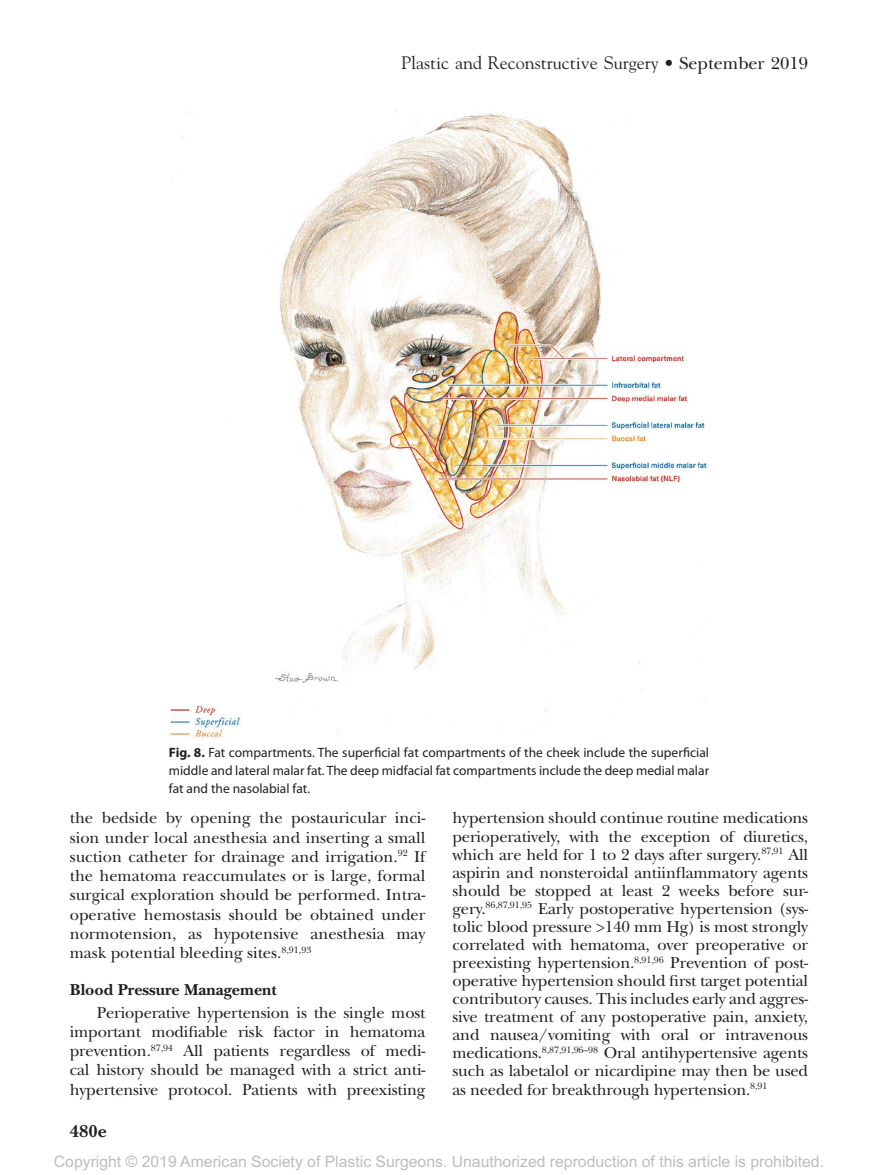
<style>
.page{position:relative;width:878px;height:1175px;background:#fff}
.page>*{position:absolute;margin:0;border:0;box-sizing:border-box;transform-origin:0 0}
.t1{font:18px "Goudy";color:#231f20}
.t2{font:700 18px "New Baskerville";color:#231f20}
.t3{font:16.5px/18px "New Baskerville";letter-spacing:-.01em;color:#231f20;text-align:justify}
.t4{font:700 16.5px "New Baskerville";color:#231f20}
.t5{font:15.75px "Arial MT Std";color:#bcbdc0}
.t6{font:13.5px/18px "Myriad Pro";color:#231f20;text-align:justify}
.s1{font-family:"New Baskerville"}
.s2{font-weight:700}
</style>
<div class="page">
<img style="left:169px;top:110px;width:540px;height:628px">
<p class="t1" style="left:401px;top:52px;width:408px">Plastic and Reconstructive Surgery <span class="s1">• September 2019</span></p>
<p class="t6" style="left:169px;top:743px;width:541px"><span class="s2">Fig. 8.</span> Fat compartments. The superficial fat compartments of the cheek include the superficial middle and lateral malar fat. The deep midfacial fat compartments include the deep medial malar fat and the nasolabial fat.</p>
<p class="t3" style="left:70px;top:808px;width:357px;line-height:19.2px">the bedside by opening the postauricular inci&shy;sion under local anesthesia and inserting a small suction catheter for drainage and irrigation.<sup>92</sup> If the hematoma reaccumulates or is large, formal surgical exploration should be performed. Intra&shy;operative hemostasis should be obtained under normotension, as hypotensive anesthesia may mask potential bleeding sites.<sup>8,91,93</sup></p>
<p class="t4" style="left:70px;top:980px;width:208px">Blood Pressure Management</p>
<p class="t3" style="left:70px;top:1002px;width:357px;line-height:19.2px;text-indent:27px">Perioperative hypertension is the single most important modifiable risk factor in hematoma prevention.<sup>87,94</sup> All patients regardless of medi&shy;cal history should be managed with a strict anti&shy;hypertensive protocol. Patients with preexisting</p>
<p class="t2" style="left:70px;top:1120px;width:39px">480e</p>
<p class="t3" style="left:452px;top:809px;width:357px">hypertension should continue routine medications perioperatively, with the exception of diuretics, which are held for 1 to 2 days after surgery.<sup>87,91</sup> All aspirin and nonsteroidal antiinflammatory agents should be stopped at least 2 weeks before sur&shy;gery.<sup>86,87,91,95</sup> Early postoperative hypertension (sys&shy;tolic blood pressure &gt;140 mm Hg) is most strongly correlated with hematoma, over preoperative or preexisting hypertension.<sup>8,91,96</sup> Prevention of post&shy;operative hypertension should first target potential contributory causes. This includes early and aggres&shy;sive treatment of any postoperative pain, anxiety, and nausea/vomiting with oral or intravenous medications.<sup>8,87,91,96–98</sup> Oral antihypertensive agents such as labetalol or nicardipine may then be used as needed for breakthrough hypertension.<sup>8,91</sup></p>
<p class="t5" style="left:54px;top:1152px;width:771px">Copyright © 2019 American Society of Plastic Surgeons. Unauthorized reproduction of this article is prohibited.</p>
</div>
